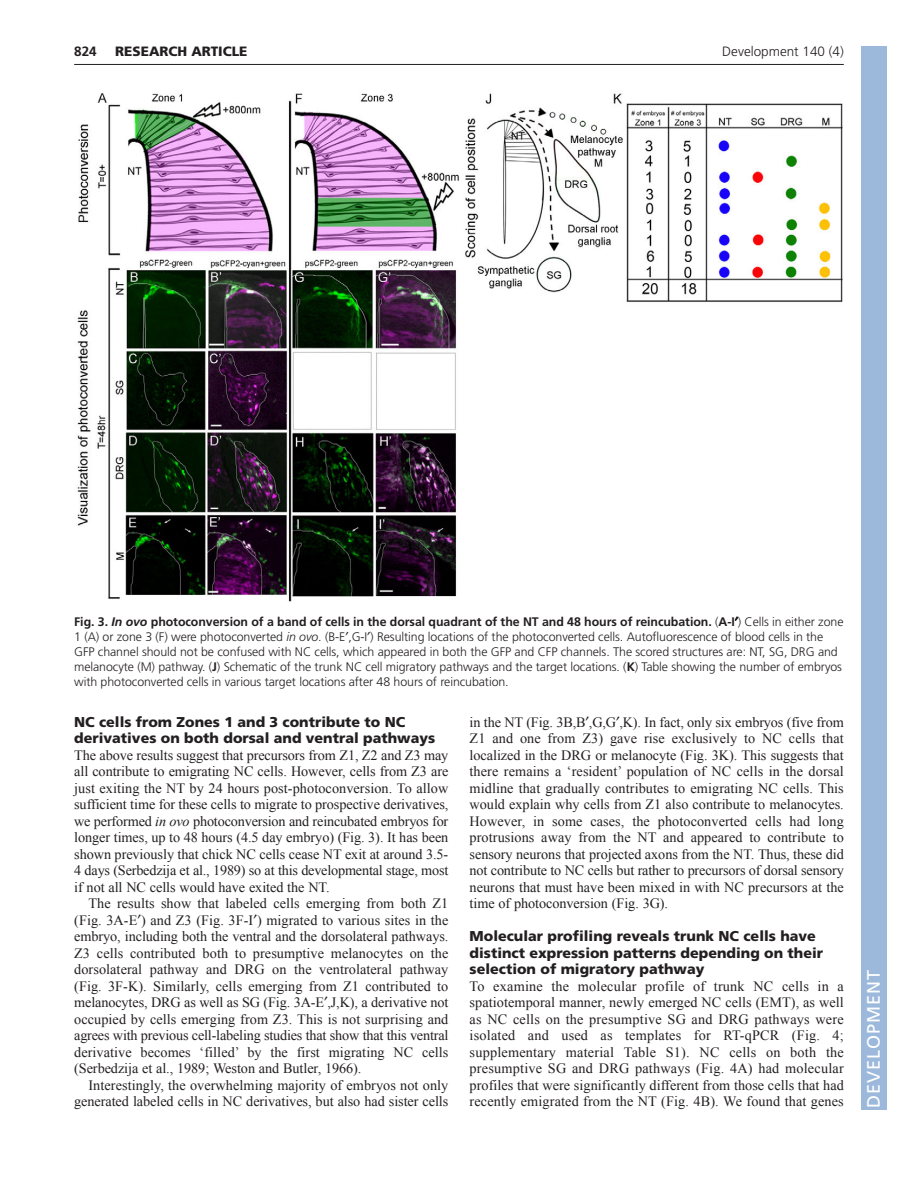
<style>
.page{position:relative;width:918px;height:1188px;background:#fff}
.page>*{position:absolute;margin:0;border:0;box-sizing:border-box;transform-origin:0 0}
.t1{font:18px "Frutiger LT Std";letter-spacing:.055em;color:#fff}
.t2{font:14.25px/16.5px "Times New Roman";letter-spacing:-.005em;color:#231f20;text-align:justify}
.t3{font:900 14.25px/16.5px "Frutiger LT Std";color:#231f20}
.t4{font:300 13.5px "Frutiger";color:#231f20}
.t5{font:900 13.5px "Frutiger LT Std";color:#231f20}
.t6{font:700 13.5px "Frutiger LT Std";color:#231f20}
.t7{font:300 12.3px/15px "Frutiger";letter-spacing:-.005em;color:#231f20}
.s1{font-weight:700}
.s2{font-weight:700;font-style:italic}
.s3{font-style:italic}
</style>
<div class="page">
<hr style="left:74px;top:64px;width:770px;height:1px;background:#231f20">
<img style="left:77px;top:93px;width:766px;height:508px">
<div style="left:861px;top:46px;width:25px;height:1064px;background:#9cb9db"></div>
<p class="t6" style="left:74px;top:46px;width:24px">824</p>
<p class="t5" style="left:115px;top:46px;width:134px">RESEARCH ARTICLE</p>
<p class="t4" style="left:722px;top:46px;width:123px">Development 140 (4)</p>
<p class="t7" style="left:74px;top:615px;width:771px"><span class="s1">Fig. 3.</span> <span class="s2">In ovo</span> <span class="s1">photoconversion of a band of cells in the dorsal quadrant of the NT and 48 hours of reincubation.</span> (<span class="s1">A-I</span> ) Cells in either zone 1 (A) or zone 3 (F) were photoconverted <span class="s3">in ovo</span>. (B-E ,G-I ) Resulting locations of the photoconverted cells. Autofluorescence of blood cells in the GFP channel should not be confused with NC cells, which appeared in both the GFP and CFP channels. The scored structures are: NT, SG, DRG and melanocyte (M) pathway. (<span class="s1">J</span>) Schematic of the trunk NC cell migratory pathways and the target locations. (<span class="s1">K</span>) Table showing the number of embryos with photoconverted cells in various target locations after 48 hours of reincubation.</p>
<p class="t3" style="left:74px;top:715px;width:363px">NC cells from Zones 1 and 3 contribute to NC derivatives on both dorsal and ventral pathways</p>
<p class="t2" style="left:74px;top:747px;width:376px">The above results suggest that precursors from Z1, Z2 and Z3 may all contribute to emigrating NC cells. However, cells from Z3 are just exiting the NT by 24 hours post-photoconversion. To allow sufficient time for these cells to migrate to prospective derivatives, we performed <span class="s3">in ovo</span> photoconversion and reincubated embryos for longer times, up to 48 hours (4.5 day embryo) (Fig. 3). It has been shown previously that chick NC cells cease NT exit at around 3.5- 4 days (Serbedzija et al., 1989) so at this developmental stage, most if not all NC cells would have exited the NT.</p>
<p class="t2" style="left:74px;top:895px;width:376px;text-indent:14px">The results show that labeled cells emerging from both Z1 (Fig. 3A-E ) and Z3 (Fig. 3F-I ) migrated to various sites in the embryo, including both the ventral and the dorsolateral pathways.<br>Z3 cells contributed both to presumptive melanocytes on the dorsolateral pathway and DRG on the ventrolateral pathway (Fig. 3F-K). Similarly, cells emerging from Z1 contributed to melanocytes, DRG as well as SG (Fig. 3A-E ,J,K), a derivative not occupied by cells emerging from Z3. This is not surprising and agrees with previous cell-labeling studies that show that this ventral derivative becomes ‘filled’ by the first migrating NC cells (Serbedzija et al., 1989; Weston and Butler, 1966).</p>
<p class="t2" style="left:74px;top:1077px;width:376px;text-align:right">Interestingly, the overwhelming majority of embryos not only generated labeled cells in NC derivatives, but also had sister cells</p>
<p class="t2" style="left:470px;top:714px;width:376px">in the NT (Fig. 3B,B ,G,G ,K). In fact, only six embryos (five from Z1 and one from Z3) gave rise exclusively to NC cells that localized in the DRG or melanocyte (Fig. 3K). This suggests that there remains a ‘resident’ population of NC cells in the dorsal midline that gradually contributes to emigrating NC cells. This would explain why cells from Z1 also contribute to melanocytes.<br>However, in some cases, the photoconverted cells had long protrusions away from the NT and appeared to contribute to sensory neurons that projected axons from the NT. Thus, these did not contribute to NC cells but rather to precursors of dorsal sensory neurons that must have been mixed in with NC precursors at the time of photoconversion (Fig. 3G).</p>
<p class="t3" style="left:470px;top:929px;width:355px">Molecular profiling reveals trunk NC cells have distinct expression patterns depending on their selection of migratory pathway</p>
<p class="t2" style="left:470px;top:978px;width:376px">To examine the molecular profile of trunk NC cells in a spatiotemporal manner, newly emerged NC cells (EMT), as well as NC cells on the presumptive SG and DRG pathways were isolated and used as templates for RT-qPCR (Fig. 4; supplementary material Table S1). NC cells on both the presumptive SG and DRG pathways (Fig. 4A) had molecular profiles that were significantly different from those cells that had recently emigrated from the NT (Fig. 4B). We found that genes</p>
<p class="t1" style="left:863px;top:1108px;width:140px;rotate:-90deg">DEVELOPMENT</p>
</div>
